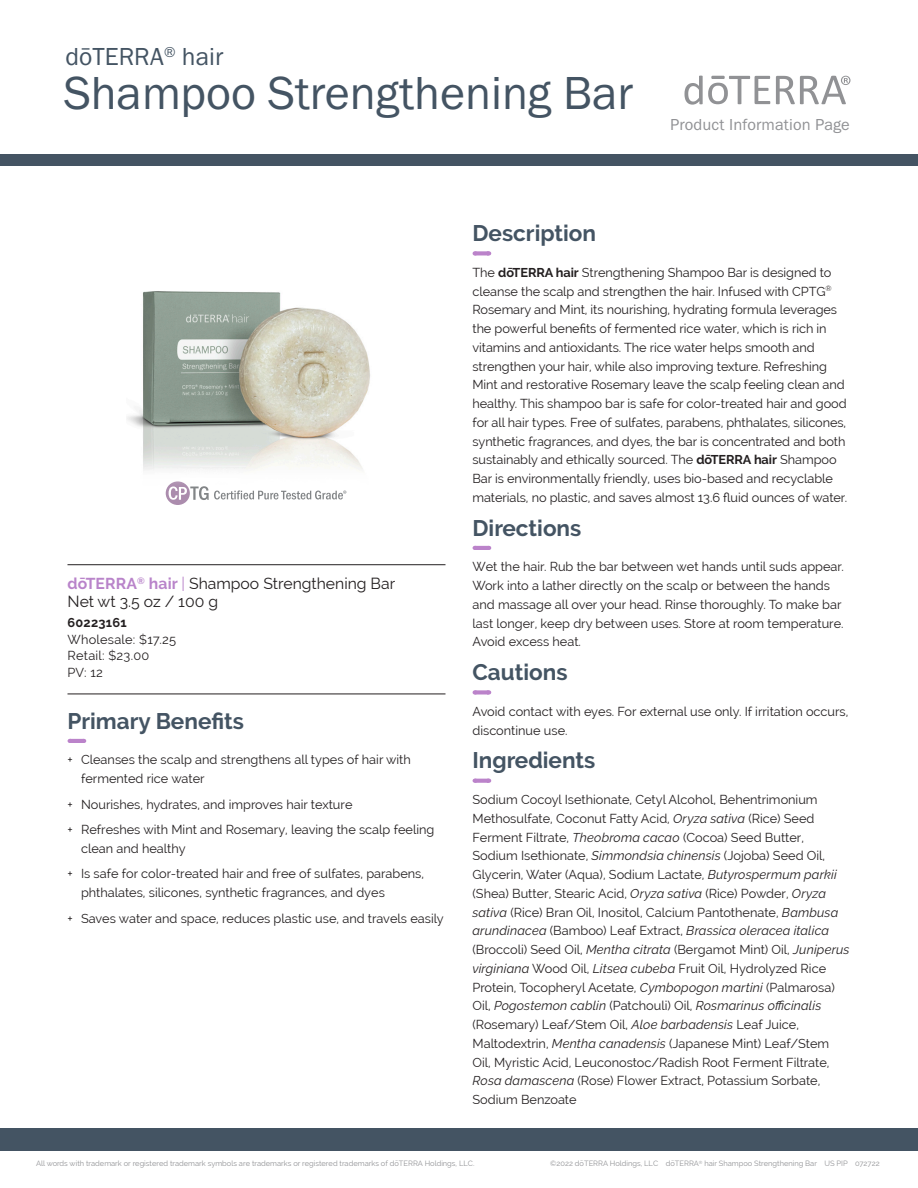
<style>
.page{position:relative;width:918px;height:1188px;background:#fff}
.page>*{position:absolute;margin:0;border:0;box-sizing:border-box;transform-origin:0 0}
.Main_Title{font:48px "Franklin Gothic URW Boo";color:#445463}
.Product_Line_Title{font:25.5px "Franklin Gothic URW Boo";color:#445463}
.Header__Sanctuary_da{font:700 22.5px "Raleway";color:#445463}
.t1{font:16.5px "Franklin Gothic URW Boo";letter-spacing:.01em;color:#919295}
.Tag_Title_Roman___Ru{font:15.75px/18px "Raleway";color:#231f20}
.Body{font:12.75px/18.8px "Raleway";color:#231f20}
.Tag_wholesale{font:12.75px "Raleway";letter-spacing:.02em;color:#231f20}
.Tag_retail{font:12.75px "Raleway";letter-spacing:.02em;color:#231f20}
.Tag_SKU{font:700 12.75px "Raleway";letter-spacing:.02em;color:#231f20}
.Tag_PV___Bottom_Rule{font:12.75px "Raleway";color:#231f20}
.Footer_Right{font:7.5px "Raleway";color:#919295}
.s1{font-weight:700;color:#b984ca}
.s2{color:#b984ca}
.s3{font-weight:700}
.s4{font-style:italic}
</style>
<div class="page">
<div style="left:0;top:155px;width:918px;height:11px;background:#445463"></div>
<div style="left:0;top:1128px;width:918px;height:23px;background:#445463"></div>
<svg style="left:776px;top:76px;width:74px;height:28px"></svg>
<svg style="left:684px;top:76px;width:86px;height:29px"></svg>
<svg style="left:166px;top:488px;width:180px;height:17px"></svg>
<svg style="left:475px;top:251px;width:14px;height:4px"></svg>
<svg style="left:475px;top:546px;width:14px;height:4px"></svg>
<svg style="left:475px;top:690px;width:14px;height:5px"></svg>
<svg style="left:475px;top:779px;width:14px;height:4px"></svg>
<hr style="left:68px;top:564px;width:378px;height:1px;background:#231f20">
<hr style="left:68px;top:694px;width:378px;height:1px;background:#231f20">
<svg style="left:70px;top:739px;width:14px;height:4px"></svg>
<img style="left:127px;top:291px;width:243px;height:197px">
<p class="Product_Line_Title" style="left:66px;top:41px;width:159px">dōTERRA<sup>®</sup> hair</p>
<p class="Main_Title" style="left:64px;top:63px;width:571px">Shampoo Strengthening Bar</p>
<p class="t1" style="left:670px;top:114px;width:181px">Product Information Page</p>
<p class="Tag_Title_Roman___Ru" style="left:68px;top:575px;width:329px"><span class="s1">dōTERRA</span><sup>®</sup> <span class="s1">hair</span> <span class="s2">|</span> Shampoo Strengthening Bar<br>Net wt 3.5 oz / 100 g</p>
<p class="Tag_SKU" style="left:68px;top:616px;width:61px">60223161</p>
<p class="Tag_wholesale" style="left:68px;top:632px;width:110px">Wholesale: $17.25</p>
<p class="Tag_retail" style="left:68px;top:648px;width:83px">Retail: $23.00</p>
<p class="Tag_PV___Bottom_Rule" style="left:68px;top:665px;width:37px">PV: 12</p>
<p class="Header__Sanctuary_da" style="left:68px;top:708px;width:178px">Primary Benefits</p>
<p class="Body" style="left:81px;top:750px;width:331px;text-indent:-14px">+ Cleanses the scalp and strengthens all types of hair with fermented rice water</p>
<p class="Body" style="left:68px;top:795px;width:287px">+ Nourishes, hydrates, and improves hair texture</p>
<p class="Body" style="left:81px;top:820px;width:355px;text-indent:-14px">+ Refreshes with Mint and Rosemary, leaving the scalp feeling clean and healthy</p>
<p class="Body" style="left:81px;top:864px;width:345px;text-indent:-14px">+ Is safe for color-treated hair and free of sulfates, parabens, phthalates, silicones, synthetic fragrances, and dyes</p>
<p class="Body" style="left:68px;top:909px;width:378px">+ Saves water and space, reduces plastic use, and travels easily</p>
<p class="Header__Sanctuary_da" style="left:472px;top:220px;width:125px">Description</p>
<p class="Body" style="left:472px;top:263px;width:376px">The <span class="s3">dōTERRA hair</span> Strengthening Shampoo Bar is designed to cleanse the scalp and strengthen the hair. Infused with CPTG<sup>® </sup>Rosemary and Mint, its nourishing, hydrating formula leverages the powerful benefits of fermented rice water, which is rich in vitamins and antioxidants. The rice water helps smooth and strengthen your hair, while also improving texture. Refreshing Mint and restorative Rosemary leave the scalp feeling clean and healthy. This shampoo bar is safe for color-treated hair and good for all hair types. Free of sulfates, parabens, phthalates, silicones, synthetic fragrances, and dyes, the bar is concentrated and both sustainably and ethically sourced. The <span class="s3">dōTERRA hair</span> Shampoo Bar is environmentally friendly, uses bio-based and recyclable materials, no plastic, and saves almost 13.6 fluid ounces of water.</p>
<p class="Header__Sanctuary_da" style="left:472px;top:515px;width:110px">Directions</p>
<p class="Body" style="left:472px;top:557px;width:373px">Wet the hair. Rub the bar between wet hands until suds appear.<br>Work into a lather directly on the scalp or between the hands and massage all over your head. Rinse thoroughly. To make bar last longer, keep dry between uses. Store at room temperature.<br>Avoid excess heat.</p>
<p class="Header__Sanctuary_da" style="left:472px;top:659px;width:97px">Cautions</p>
<p class="Body" style="left:472px;top:702px;width:377px">Avoid contact with eyes. For external use only. If irritation occurs, discontinue use.</p>
<p class="Header__Sanctuary_da" style="left:472px;top:748px;width:124px">Ingredients</p>
<p class="Body" style="left:472px;top:790px;width:379px">Sodium Cocoyl Isethionate, Cetyl Alcohol, Behentrimonium Methosulfate, Coconut Fatty Acid, <span class="s4">Oryza sativa</span> (Rice) Seed Ferment Filtrate, <span class="s4">Theobroma cacao</span> (Cocoa) Seed Butter, Sodium Isethionate, <span class="s4">Simmondsia chinensis</span> (Jojoba) Seed Oil, Glycerin, Water (Aqua), Sodium Lactate, <span class="s4">Butyrospermum parkii </span>(Shea) Butter, Stearic Acid, <span class="s4">Oryza sativa</span> (Rice) Powder, <span class="s4">Oryza sativa</span> (Rice) Bran Oil, Inositol, Calcium Pantothenate, <span class="s4">Bambusa arundinacea</span> (Bamboo) Leaf Extract, <span class="s4">Brassica oleracea italica </span>(Broccoli) Seed Oil, <span class="s4">Mentha citrata</span> (Bergamot Mint) Oil, <span class="s4">Juniperus virginiana</span> Wood Oil, <span class="s4">Litsea cubeba</span> Fruit Oil, Hydrolyzed Rice Protein, Tocopheryl Acetate, <span class="s4">Cymbopogon martini</span> (Palmarosa)<br>Oil, <span class="s4">Pogostemon cablin</span> (Patchouli) Oil, <span class="s4">Rosmarinus officinalis </span>(Rosemary) Leaf/Stem Oil, <span class="s4">Aloe barbadensis</span> Leaf Juice, Maltodextrin, <span class="s4">Mentha canadensis</span> (Japanese Mint) Leaf/Stem Oil, Myristic Acid, Leuconostoc/Radish Root Ferment Filtrate, <span class="s4">Rosa damascena</span> (Rose) Flower Extract, Potassium Sorbate, Sodium Benzoate</p>
<p class="Footer_Right" style="left:36px;top:1159px;width:440px">All words with trademark or registered trademark symbols are trademarks or registered trademarks of dōTERRA Holdings, LLC.</p>
<p class="Footer_Right" style="left:550px;top:1159px;width:331px">©2022 dōTERRA Holdings, LLC dōTERRA<sup>®</sup> hair Shampoo Strengthening Bar US PIP 072722</p>
</div>
